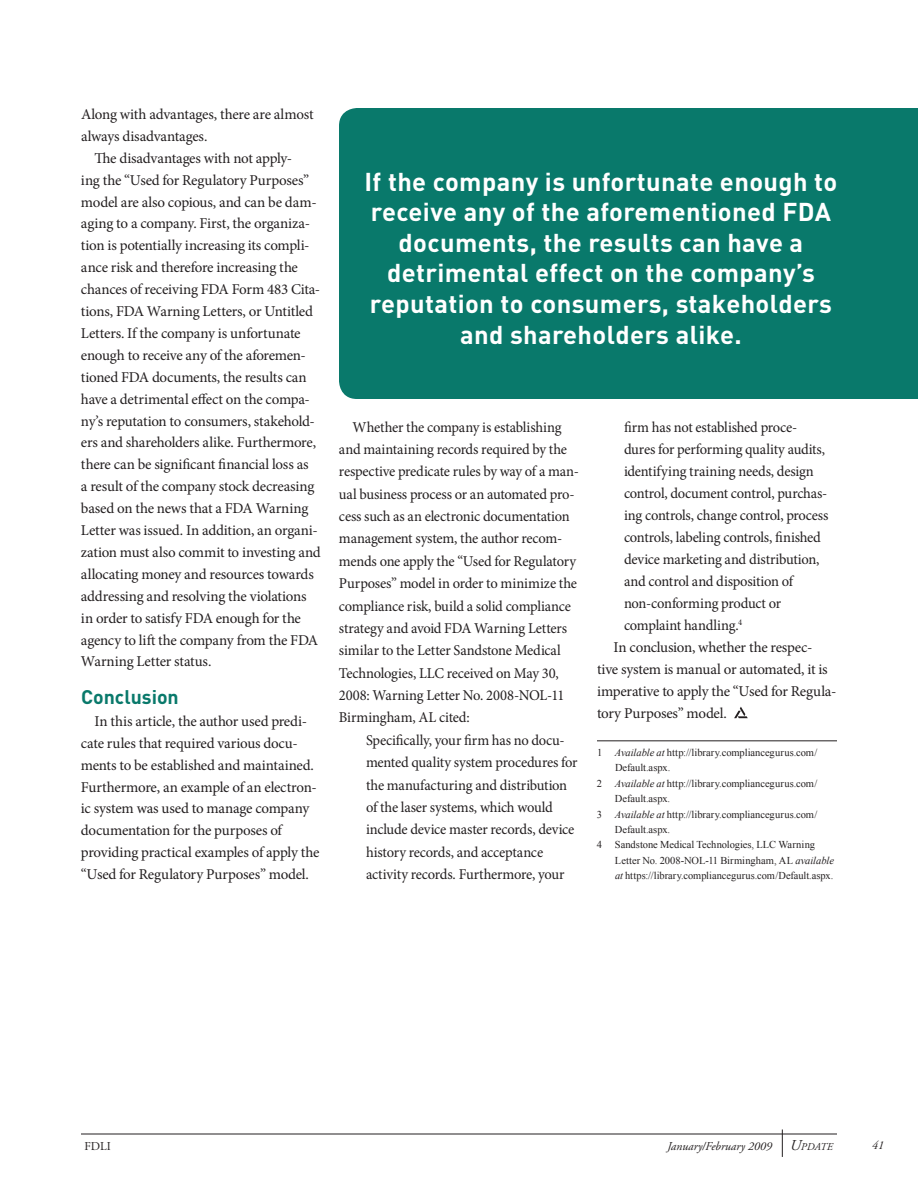
<style>
.page{position:relative;width:918px;height:1188px;background:#fff}
.page>*{position:absolute;margin:0;border:0;box-sizing:border-box;transform-origin:0 0}
.t1{font:700 25.5px/30.6px "DIN";letter-spacing:.015em;color:#fff;text-align:center}
.t2{font:700 19.5px "DIN";color:#09796b}
.t3{font:15px/21.9px "Minion Pro";letter-spacing:-.015em;color:#231f20}
.t4{font:italic 12px "Adobe Garamond";color:#231f20}
.t5{font:12px "Adobe Garamond";color:#231f20}
.t6{font:10.5px "Times New Roman";color:#231f20}
.s1{font-style:italic}
.s2{font-size:15px}
.s3{font-size:10.5px}
</style>
<div class="page">
<hr style="left:81px;top:1134px;width:756px;height:1px;background:#231f20">
<svg style="left:782px;top:1130px;width:1px;height:27px"></svg>
<hr style="left:597px;top:740px;width:240px;height:1px;background:#231f20">
<svg style="left:734px;top:707px;width:14px;height:11px"></svg>
<div style="left:339px;top:108px;width:579px;height:291px;background:#09796b"></div>
<p class="t3" style="left:81px;top:103px;width:234px">Along with advantages, there are almost always disadvantages.</p>
<p class="t3" style="left:81px;top:147px;width:241px;text-indent:14px">The disadvantages with not apply-<br>ing the “Used for Regulatory Purposes” model are also copious, and can be dam&shy;aging to a company. First, the organiza&shy;tion is potentially increasing its compli&shy;ance risk and therefore increasing the chances of receiving FDA Form 483 Cita&shy;tions, FDA Warning Letters, or Untitled Letters. If the company is unfortunate enough to receive any of the aforemen&shy;tioned FDA documents, the results can have a detrimental effect on the compa&shy;ny’s reputation to consumers, stakehold&shy;ers and shareholders alike. Furthermore, there can be significant financial loss as<br>a result of the company stock decreasing based on the news that a FDA Warning Letter was issued. In addition, an organi&shy;zation must also commit to investing and allocating money and resources towards addressing and resolving the violations in order to satisfy FDA enough for the agency to lift the company from the FDA Warning Letter status.</p>
<h2 class="t2" style="left:81px;top:684px;width:99px">Conclusion</h2>
<p class="t3" style="left:81px;top:710px;width:240px;text-indent:14px">In this article, the author used predi&shy;cate rules that required various docu&shy;ments to be established and maintained.<br>Furthermore, an example of an electron&shy;ic system was used to manage company documentation for the purposes of providing practical examples of apply the “Used for Regulatory Purposes” model.</p>
<h1 class="t1" style="left:364px;top:165px;width:474px">If the company is unfortunate enough to receive any of the aforementioned FDA documents, the results can have a detrimental effect on the company’s reputation to consumers, stakeholders and shareholders alike.</h1>
<p class="t3" style="left:339px;top:416px;width:242px;line-height:22.4px;text-indent:14px">Whether the company is establishing and maintaining records required by the respective predicate rules by way of a man&shy;ual business process or an automated pro&shy;cess such as an electronic documentation management system, the author recom&shy;mends one apply the “Used for Regulatory Purposes” model in order to minimize the compliance risk, build a solid compliance strategy and avoid FDA Warning Letters similar to the Letter Sandstone Medical Technologies, LLC received on May 30, 2008: Warning Letter No. 2008-NOL-11<br>Birmingham, AL cited:</p>
<p class="t3" style="left:366px;top:729px;width:213px;line-height:22.4px">Specifically, your firm has no docu&shy;mented quality system procedures for the manufacturing and distribution of the laser systems, which would include device master records, device history records, and acceptance activity records. Furthermore, your</p>
<p class="t3" style="left:624px;top:416px;width:175px">firm has not established proce-</p>
<p class="t3" style="left:624px;top:438px;width:203px">dures for performing quality audits,</p>
<p class="t3" style="left:624px;top:460px;width:191px">identifying training needs, design</p>
<p class="t3" style="left:624px;top:482px;width:205px">control, document control, purchas-</p>
<p class="t3" style="left:624px;top:504px;width:206px">ing controls, change control, process</p>
<p class="t3" style="left:624px;top:526px;width:198px">controls, labeling controls, finished</p>
<p class="t3" style="left:624px;top:548px;width:197px">device marketing and distribution,</p>
<p class="t3" style="left:624px;top:570px;width:171px">and control and disposition of</p>
<p class="t3" style="left:624px;top:592px;width:159px">non-conforming product or</p>
<p class="t3" style="left:624px;top:614px;width:120px">complaint handling.<sup>4</sup></p>
<p class="t3" style="left:614px;top:636px;width:200px">In conclusion, whether the respec-</p>
<p class="t3" style="left:597px;top:658px;width:232px">tive system is manual or automated, it is</p>
<p class="t3" style="left:597px;top:680px;width:241px">imperative to apply the “Used for Regula-</p>
<p class="t3" style="left:597px;top:703px;width:131px">tory Purposes” model.</p>
<p class="t6" style="left:597px;top:746px;width:222px">1 <span class="s1">Available at</span> http://library.compliancegurus.com/</p>
<p class="t6" style="left:615px;top:762px;width:57px">Default.aspx.</p>
<p class="t6" style="left:597px;top:777px;width:222px">2 <span class="s1">Available at</span> http://library.compliancegurus.com/</p>
<p class="t6" style="left:615px;top:793px;width:57px">Default.aspx.</p>
<p class="t6" style="left:597px;top:808px;width:222px">3 <span class="s1">Available at</span> http://library.compliancegurus.com/</p>
<p class="t6" style="left:615px;top:823px;width:57px">Default.aspx.</p>
<p class="t6" style="left:597px;top:839px;width:220px">4 Sandstone Medical Technologies, LLC Warning</p>
<p class="t6" style="left:615px;top:854px;width:221px">Letter No. 2008-NOL-11 Birmingham, AL <span class="s1">available</span></p>
<p class="t6" style="left:615px;top:870px;width:220px"><span class="s1">at</span> https://library.compliancegurus.com/Default.aspx.</p>
<p class="t5" style="left:84px;top:1139px;width:28px">FDLI</p>
<p class="t4" style="left:667px;top:1139px;width:167px">January/February 2009 <span class="s2">U</span><span class="s3">pdate</span></p>
<p class="t4" style="left:871px;top:1139px;width:14px">41</p>
</div>
